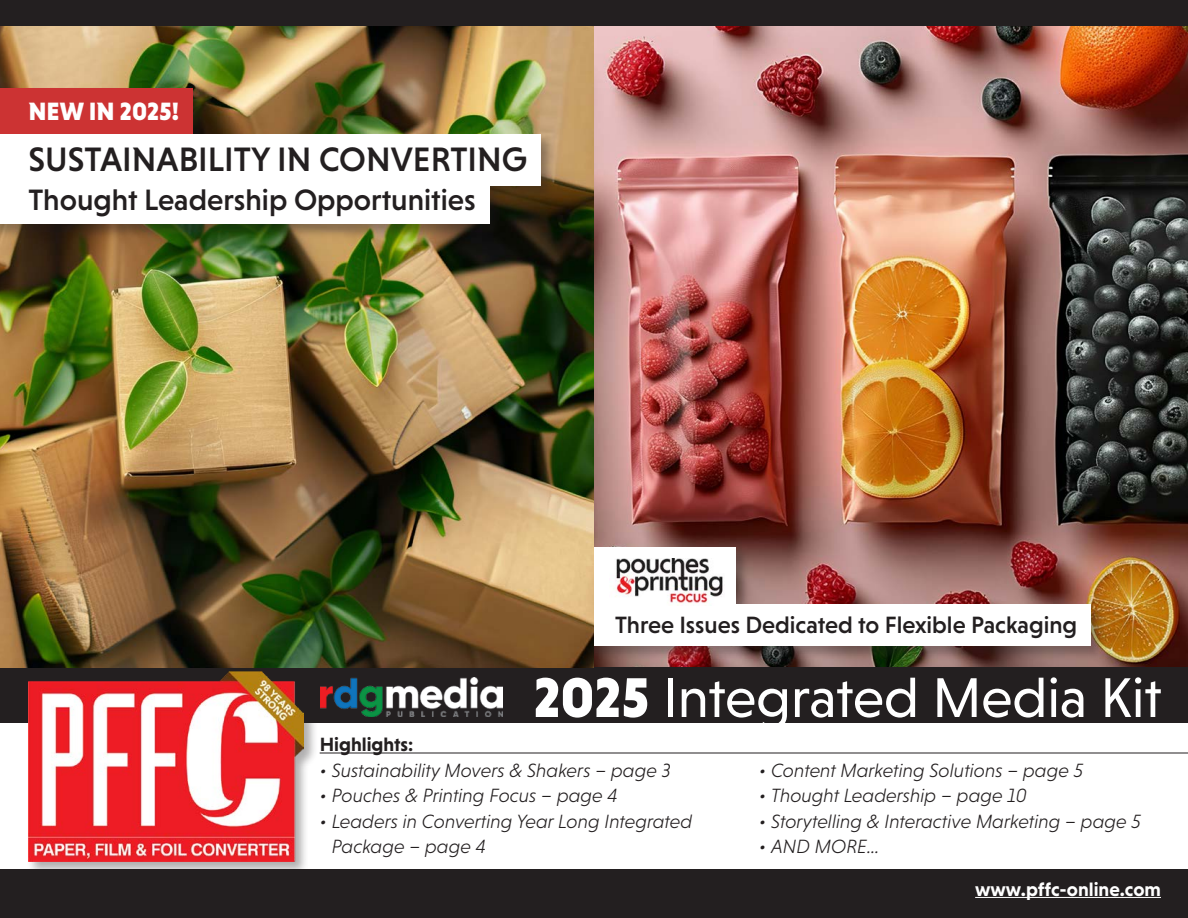
<style>
.page{position:relative;width:1188px;height:918px;background:#fff}
.page>*{position:absolute;margin:0;border:0;box-sizing:border-box;transform-origin:0 0}
.San_Serif{font:57px "Niveau Grotesk";color:#fff}
.FC_callout_line_2{font:500 34.5px "Niveau Grotesk";color:#231f20}
.FC_callout_line_3{font:500 30px "Niveau Grotesk";color:#231f20}
.FC_callout_line_1{font:900 25.5px "Niveau Grotesk";color:#fff}
.FC_callout_line_2-2{font:500 24px "Niveau Grotesk";color:#231f20}
.t1{font:italic 300 19.5px/25.5px "Niveau Grotesk";color:#231f20}
.San_Serif-2{font:700 19.5px "Niveau Grotesk";color:#fff}
.FC_TOC_List_Intro{font:700 19.5px "Niveau Grotesk";color:#231f20}
.s1{font-weight:900}
</style>
<div class="page">
<div style="left:0;top:0;width:1188px;height:27px;background:#231f20"></div>
<div style="left:0;top:869px;width:1188px;height:49px;background:#231f20"></div>
<img style="left:594px;top:27px;width:594px;height:640px">
<div style="left:0;top:667px;width:1188px;height:56px;background:#231f20"></div>
<hr style="left:320px;top:753px;width:868px;height:1px;background:#231f20">
<div style="left:27px;top:670px;width:291px;height:206px;background:#231f20;opacity:.36"></div>
<img style="left:28px;top:672px;width:275px;height:189px">
<img style="left:320px;top:677px;width:182px;height:40px">
<div style="left:573px;top:546px;width:177px;height:78px;background:#231f20;opacity:.35"></div>
<div style="left:574px;top:547px;width:162px;height:62px;background:#fff"></div>
<div style="left:573px;top:603px;width:533px;height:58px;background:#231f20;opacity:.35"></div>
<div style="left:574px;top:605px;width:517px;height:41px;background:#fff"></div>
<img style="left:610px;top:558px;width:120px;height:47px">
<img style="left:0;top:27px;width:594px;height:640px">
<div style="left:0;top:86px;width:556px;height:153px;background:#231f20;opacity:.35"></div>
<div style="left:0;top:88px;width:193px;height:46px;background:#c33"></div>
<div style="left:0;top:134px;width:541px;height:52px;background:#fff"></div>
<div style="left:0;top:177px;width:489px;height:47px;background:#fff"></div>
<hr style="left:975px;top:897px;width:186px;height:1px;background:#fff">
<p class="FC_callout_line_1" style="left:28px;top:97px;width:152px">NEW IN 2025!</p>
<p class="FC_callout_line_2" style="left:28px;top:139px;width:500px">SUSTAINABILITY IN CONVERTING</p>
<p class="FC_callout_line_3" style="left:28px;top:182px;width:449px">Thought Leadership Opportunities</p>
<p class="FC_callout_line_2-2" style="left:615px;top:611px;width:464px">Three Issues Dedicated to Flexible Packaging</p>
<p class="San_Serif" style="left:534px;top:665px;width:629px"><span class="s1">2025</span> Integrated Media Kit</p>
<p class="FC_TOC_List_Intro" style="left:320px;top:733px;width:95px">Highlights:</p>
<p class="t1" style="left:320px;top:757px;width:352px">• Sustainability Movers &amp; Shakers – page 3</p>
<p class="t1" style="left:320px;top:783px;width:300px">• Pouches &amp; Printing Focus – page 4</p>
<p class="t1" style="left:332px;top:808px;width:362px;text-indent:-12px">• Leaders in Converting Year Long Integrated<br>Package – page 4</p>
<p class="t1" style="left:759px;top:757px;width:326px">• Content Marketing Solutions – page 5</p>
<p class="t1" style="left:759px;top:783px;width:269px">• Thought Leadership – page 10</p>
<p class="t1" style="left:759px;top:808px;width:383px">• Storytelling &amp; Interactive Marketing – page 5</p>
<p class="t1" style="left:759px;top:834px;width:122px">• AND MORE…</p>
<p class="San_Serif-2" style="left:975px;top:878px;width:187px">www.pffc-online.com</p>
</div>
